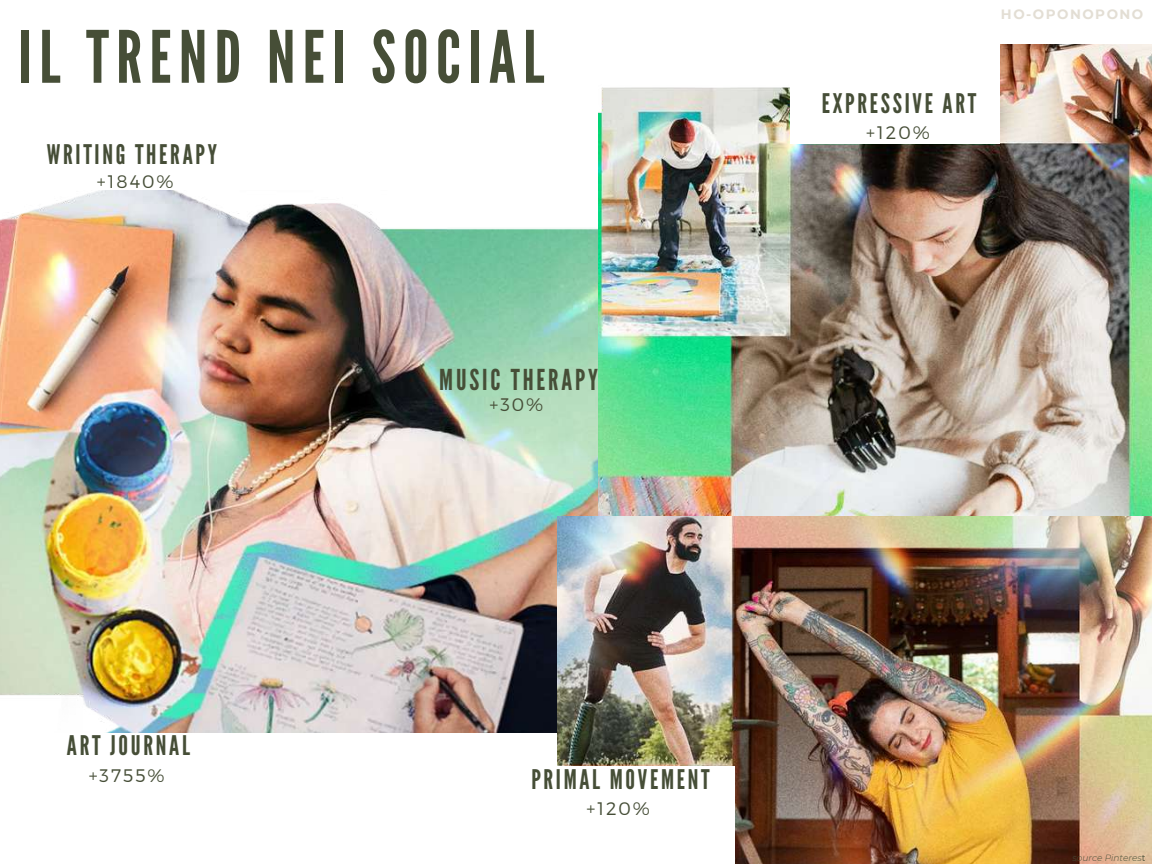
<style>
.page{position:relative;width:1152px;height:864px;background:#fff}
.page>*{position:absolute;margin:0;border:0;box-sizing:border-box;transform-origin:0 0}
.t1{font:72px "League Gothic";letter-spacing:.1em;color:#464e37}
.t2{font:28.8px "League Gothic";letter-spacing:.1em;color:#464e37}
.t3{font:27px "League Gothic";letter-spacing:.1em;color:#464e37}
.t4{font:300 18.15px "Montserrat";letter-spacing:.11em;color:#464e37}
.t5{font:700 13.5px "Montserrat";letter-spacing:.11em;color:#e3ded4}
.t6{font:italic 300 9px "Montserrat";color:#464e37}
.s1{font-style:normal}
</style>
<div class="page">
<img style="left:0;top:191px;width:598px;height:541px">
<img style="left:598px;top:44px;width:554px;height:472px">
<img style="left:558px;top:516px;width:594px;height:348px">
<div style="left:558px;top:767px;width:177px;height:97px;background:#fff"></div>
<div style="left:791px;top:0;width:209px;height:144px;background:#fff"></div>
<h1 class="t1" style="left:18px;top:15px;width:527px">IL TREND NEI SOCIAL</h1>
<p class="t3" style="left:47px;top:139px;width:172px">WRITING THERAPY</p>
<p class="t4" style="left:97px;top:170px;width:78px">+1840%</p>
<p class="t2" style="left:439px;top:363px;width:160px">MUSIC THERAPY</p>
<p class="t4" style="left:489px;top:393px;width:55px">+30%</p>
<p class="t5" style="left:1001px;top:6px;width:144px">HO-OPONOPONO</p>
<p class="t3" style="left:822px;top:88px;width:156px">EXPRESSIVE ART</p>
<p class="t4" style="left:866px;top:120px;width:65px">+120%</p>
<p class="t3" style="left:67px;top:730px;width:125px">ART JOURNAL</p>
<p class="t4" style="left:89px;top:764px;width:78px">+3755%</p>
<p class="t3" style="left:531px;top:764px;width:180px">PRIMAL MOVEMENT</p>
<p class="t4" style="left:586px;top:797px;width:65px">+120%</p>
<p class="t6" style="left:1073px;top:852px;width:74px">source Pinteres<span class="s1">t</span></p>
</div>
